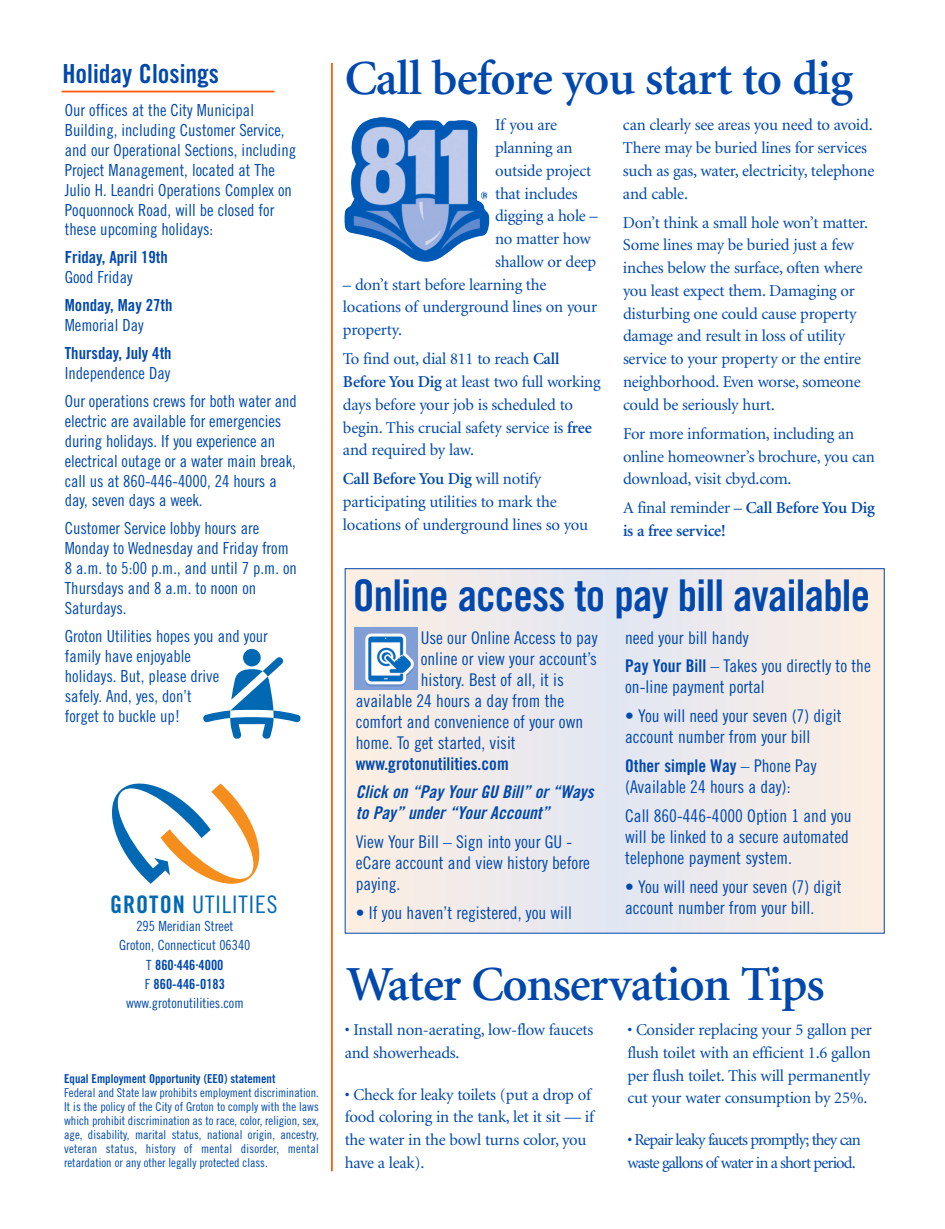
<style>
.page{position:relative;width:945px;height:1229px;background:#fff}
.page>*{position:absolute;margin:0;border:0;box-sizing:border-box;transform-origin:0 0}
.t1{font:600 49px "Minion";letter-spacing:-.02em;color:#0048ac}
.t2{font:43.75px "Trade Gothic Bold Cond Twenty";letter-spacing:-.02em;color:#0048ac}
.t3{font:26.25px "Trade Gothic Bold Cond Twenty";color:#0048ac}
.t4{font:24.15px "Trade Gothic Cond Eighteen";letter-spacing:.04em;color:#0168b3}
.t5{font:17.5px/21px "Trade Gothic Cond Eighteen";color:#0048ac}
.t6{font:17.5px/21px "Trade Gothic Bold Cond Twenty Obl";color:#0048ac}
.t7{font:17.5px "Trade Gothic Bold Cond Twenty";color:#0048ac}
.t8{font:16.62px/22.8px "Minion";letter-spacing:-.015em;color:#0048ac}
.t9{font:16.62px/19.9px "Trade Gothic Cond Eighteen";color:#0048ac}
.t10{font:16.62px/22.8px "Minion";letter-spacing:-.06em;color:#0048ac}
.t11{font:16.62px "Trade Gothic Bold Cond Twenty";color:#0048ac}
.t12{font:600 16.62px/22.8px "Minion";letter-spacing:-.015em;color:#0048ac}
.t13{font:14px/19.2px "Trade Gothic Cond Eighteen";color:#0048ac;text-align:center}
.t14{font:14px/19.2px "Trade Gothic Bold Cond Twenty";color:#0048ac}
.t15{font:12.25px/14px "Trade Gothic Cond Eighteen";color:#0048ac;text-align:justify}
.t16{font:12.25px "Trade Gothic Bold Cond Twenty";color:#0048ac}
.s1{font-family:"Trade Gothic Bold Cond Twenty"}
.s2{font-family:"Trade Gothic Cond Eighteen"}
.s3{font-weight:600}
.s4{font-weight:400}
</style>
<div class="page">
<hr style="left:331px;top:63px;width:2px;height:1108px;background:#ff5800">
<hr style="left:62px;top:91px;width:212px;height:1px;background:#ff5800">
<div style="left:243px;top:649px;width:18px;height:17px;background:#0168b3;border-radius:50%"></div>
<svg style="left:203px;top:655px;width:98px;height:83px"></svg>
<svg style="left:112px;top:783px;width:148px;height:100px"></svg>
<div style="left:345px;top:569px;width:539px;height:364px;background:linear-gradient(to right,#efeaea,#efeaeb)"></div>
<img style="left:344px;top:117px;width:146px;height:145px">
<img style="left:354px;top:628px;width:63px;height:62px">
<h3 class="t3" style="left:63px;top:64px;width:158px">Holiday Closings</h3>
<p class="t9" style="left:65px;top:101px;width:233px">Our offices at the City Municipal Building, including Customer Service, and our Operational Sections, including Project Management, located at The Julio H. Leandri Operations Complex on Poquonnock Road, will be closed for these upcoming holidays:</p>
<p class="t11" style="left:65px;top:251px;width:105px">Friday, April 19th</p>
<p class="t9" style="left:65px;top:269px;width:69px">Good Friday</p>
<p class="t11" style="left:65px;top:299px;width:109px">Monday, May 27th</p>
<p class="t9" style="left:65px;top:316px;width:80px">Memorial Day</p>
<p class="t11" style="left:65px;top:347px;width:108px">Thursday, July 4th</p>
<p class="t9" style="left:65px;top:360px;width:234px;line-height:27.8px">Independence Day<br>Our operations crews for both water and</p>
<p class="t9" style="left:65px;top:412px;width:233px">electric are available for emergencies during holidays. If you experience an electrical outage or a water main break, call us at 860-446-4000, 24 hours a day, seven days a week.</p>
<p class="t9" style="left:65px;top:520px;width:234px">Customer Service lobby hours are<br>Monday to Wednesday and Friday from<br>8 a.m. to 5:00 p.m., and until 7 p.m. on<br>Thursdays and 8 a.m. to noon on<br>Saturdays.</p>
<p class="t9" style="left:65px;top:627px;width:205px">Groton Utilities hopes you and your family have enjoyable<br>holidays. But, please drive<br>safely. And, yes, don’t<br>forget to buckle up!</p>
<h3 class="t4" style="left:110px;top:895px;width:169px"><span class="s1">GROTON</span> UTILITIES</h3>
<p class="t13" style="left:119px;top:917px;width:133px">295 Meridian Street<br>Groton, Connecticut 06340</p>
<p class="t14" style="left:145px;top:956px;width:82px"><span class="s2">T</span> 860.446.4000<br><span class="s2">F</span> 860-446-0183</p>
<p class="t13" style="left:126px;top:994px;width:119px">www.grotonutilities.com</p>
<p class="t16" style="left:64px;top:1073px;width:213px">Equal Employment Opportunity (EEO) statement</p>
<p class="t15" style="left:64px;top:1086px;width:256px">Federal and State law prohibits employment discrimination.<br>It is the policy of the City of Groton to comply with the laws which prohibit discrimination as to race, color, religion, sex, age, disability, marital status, national origin, ancestry, veteran status, history of mental disorder, mental retardation or any other legally protected class.</p>
<h1 class="t1" style="left:345px;top:59px;width:510px">Call before you start to dig</h1>
<p class="t8" style="left:495px;top:115px;width:104px">If you are planning an outside project that includes digging a hole – no matter how shallow or deep</p>
<p class="t8" style="left:343px;top:274px;width:256px">– don’t start before learning the locations of underground lines on your property.</p>
<p class="t8" style="left:343px;top:349px;width:259px">To find out, dial 811 to reach <span class="s3">Call Before You Dig</span> at least two full working days before your job is scheduled to begin. This crucial safety service is <span class="s3">free </span>and required by law.</p>
<p class="t8" style="left:343px;top:469px;width:247px"><span class="s3">Call Before You Dig</span> will notify participating utilities to mark the locations of underground lines so you</p>
<p class="t8" style="left:623px;top:115px;width:253px">can clearly see areas you need to avoid.<br>There may be buried lines for services such as gas, water, electricity, telephone and cable.</p>
<p class="t8" style="left:623px;top:212px;width:247px">Don’t think a small hole won’t matter.<br>Some lines may be buried just a few inches below the surface, often where you least expect them. Damaging or disturbing one could cause property damage and result in loss of utility service to your property or the entire neighborhood. Even worse, someone could be seriously hurt.</p>
<p class="t8" style="left:623px;top:423px;width:253px">For more information, including an online homeowner’s brochure, you can download, visit cbyd.com.</p>
<p class="t12" style="left:623px;top:498px;width:253px"><span class="s4">A final reminder –</span> Call Before You Dig is a free service!</p>
<h2 class="t2" style="left:353px;top:579px;width:519px">Online access to pay bill available</h2>
<p class="t5" style="left:421px;top:628px;width:178px">Use our Online Access to pay</p>
<p class="t5" style="left:421px;top:649px;width:178px">online or view your account’s</p>
<p class="t5" style="left:421px;top:670px;width:145px">history. Best of all, it is</p>
<p class="t5" style="left:356px;top:691px;width:210px">available 24 hours a day from the</p>
<p class="t5" style="left:356px;top:712px;width:229px">comfort and convenience of your own</p>
<p class="t5" style="left:356px;top:733px;width:161px">home. To get started, visit</p>
<p class="t7" style="left:356px;top:757px;width:154px">www.grotonutilities.com</p>
<p class="t6" style="left:356px;top:783px;width:239px">Click on “Pay Your GU Bill” or “Ways to Pay” under “Your Account”</p>
<p class="t5" style="left:356px;top:833px;width:236px">View Your Bill – Sign into your GU - eCare account and view history before paying.</p>
<p class="t5" style="left:356px;top:904px;width:218px">• If you haven’t registered, you will</p>
<p class="t5" style="left:625px;top:624px;width:247px;line-height:28.9px">need your bill handy<br><span class="s1">Pay Your Bill</span> – Takes you directly to the</p>
<p class="t5" style="left:625px;top:678px;width:141px">on-line payment portal</p>
<p class="t5" style="left:625px;top:707px;width:218px">• You will need your seven (7) digit account number from your bill</p>
<p class="t7" style="left:625px;top:759px;width:193px">Other simple Way <span class="s2">– Phone Pay</span></p>
<p class="t5" style="left:625px;top:774px;width:228px;line-height:28.9px">(Available 24 hours a day):<br>Call 860-446-4000 Option 1 and you</p>
<p class="t5" style="left:625px;top:827px;width:225px">will be linked to a secure automated telephone payment system.</p>
<p class="t5" style="left:625px;top:877px;width:218px">• You will need your seven (7) digit account number from your bill.</p>
<h1 class="t1" style="left:346px;top:965px;width:480px">Water Conservation Tips</h1>
<p class="t8" style="left:345px;top:1019px;width:250px">• Install non-aerating, low-flow faucets and showerheads.</p>
<p class="t8" style="left:345px;top:1084px;width:251px">• Check for leaky toilets (put a drop of food coloring in the tank, let it sit — if the water in the bowl turns color, you have a leak).</p>
<p class="t8" style="left:627px;top:1019px;width:246px;text-align:justify">• Consider replacing your 5 gallon per flush toilet with an efficient 1.6 gallon per flush toilet. This will permanently cut your water consumption by 25%.</p>
<p class="t10" style="left:627px;top:1129px;width:235px">• Repair leaky faucets promptly; they can waste gallons of water in a short period.</p>
</div>
